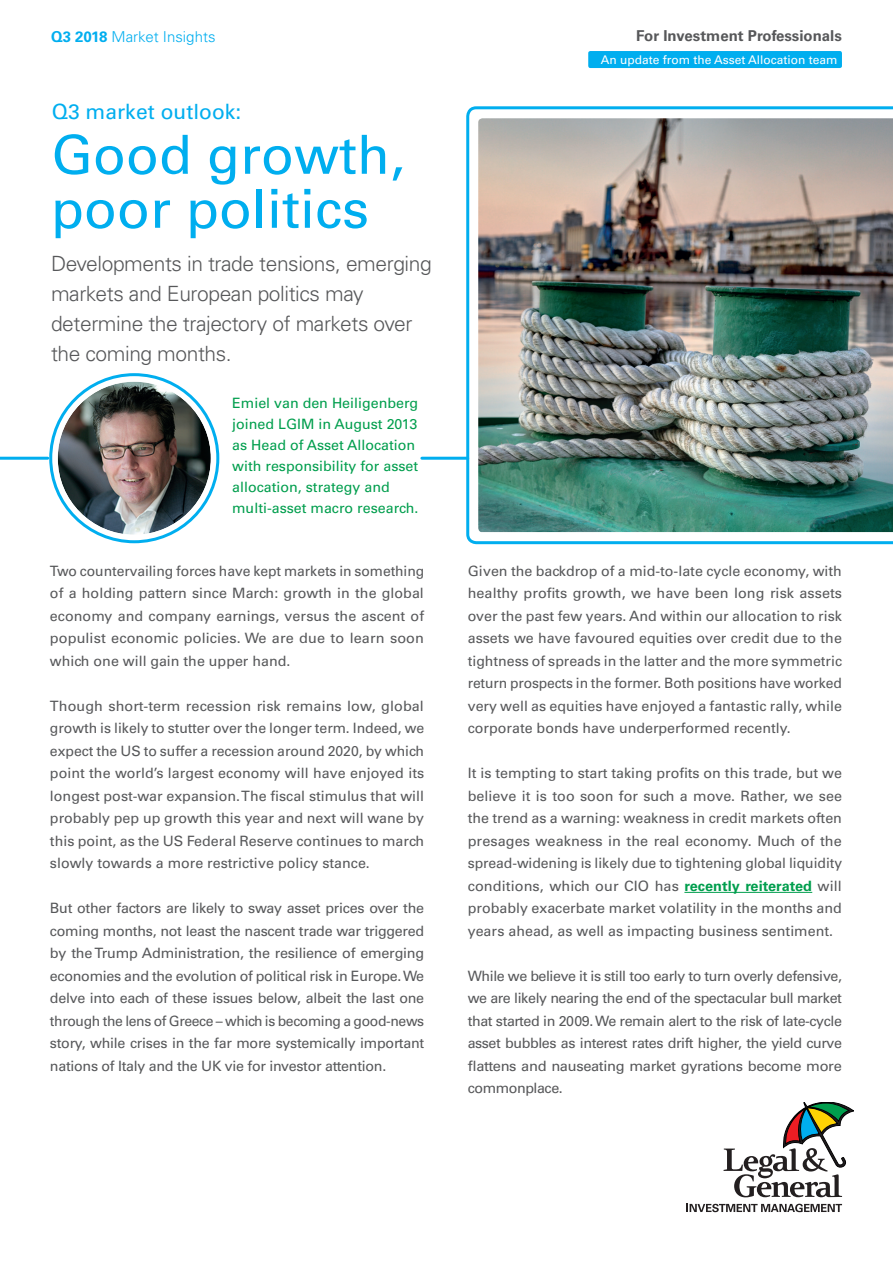
<style>
.page{position:relative;width:893px;height:1263px;background:#fff}
.page>*{position:absolute;margin:0;border:0;box-sizing:border-box;transform-origin:0 0}
.t1{font:54px/54px "Univers LT Std";color:#00aeef}
.t2{font:300 21px/30px "Univers";letter-spacing:-.02em;color:#57585a}
.t3{font:21px "Univers LT Std";color:#00aeef}
.t4{font:700 15px "Univers LT Std";color:#57585a}
.t5{font:300 15px "Univers";color:#00aeef}
.t6{font:14.25px/22.5px "Univers LT Std";color:#57585a;text-align:justify}
.t7{font:14.25px/21px "Univers";color:#009e4d}
.t8{font:12px "Univers LT Std";color:#fff}
.s1{font-family:"Univers LT Std";font-weight:700}
.s2{font-weight:700;color:#009e4d}
</style>
<div class="page">
<svg style="left:723px;top:1102px;width:131px;height:95px"></svg>
<svg style="left:687px;top:1204px;width:155px;height:8px"></svg>
<div style="left:588px;top:51px;width:254px;height:17px;background:#00aeef;border-radius:2px"></div>
<hr style="left:0;top:457px;width:48px;height:3px;background:#00aeef">
<hr style="left:422px;top:457px;width:46px;height:3px;background:#00aeef">
<hr style="left:684px;top:892px;width:128px;height:1px;background:#009e4d">
<img style="left:58px;top:382px;width:153px;height:153px;border-radius:77px">
<div style="left:52px;top:376px;width:165px;height:165px;border:6px solid #fff;border-radius:50%"></div>
<svg style="left:466px;top:106px;width:427px;height:438px"></svg>
<img style="left:478px;top:118px;width:415px;height:414px">
<p class="t5" style="left:51px;top:27px;width:166px"><span class="s1">Q3 2018</span> Market Insights</p>
<p class="t4" style="left:636px;top:27px;width:207px">For Investment Professionals</p>
<p class="t8" style="left:601px;top:52px;width:238px">An update from the Asset Allocation team</p>
<h3 class="t3" style="left:52px;top:99px;width:191px">Q3 market outlook:</h3>
<p class="t1" style="left:51px;top:128px;width:355px">Good growth, poor politics</p>
<h3 class="t2" style="left:51px;top:248px;width:382px">Developments in trade tensions, emerging markets and European politics may determine the trajectory of markets over the coming months.</h3>
<p class="t7" style="left:232px;top:393px;width:188px">Emiel van den Heiligenberg joined LGIM in August 2013 as Head of Asset Allocation with responsibility for asset allocation, strategy and multi-asset macro research.</p>
<p class="t6" style="left:50px;top:560px;width:376px">Two countervailing forces have kept markets in something of a holding pattern since March: growth in the global economy and company earnings, versus the ascent of populist economic policies. We are due to learn soon which one will gain the upper hand.</p>
<p class="t6" style="left:50px;top:695px;width:376px">Though short-term recession risk remains low, global growth is likely to stutter over the longer term. Indeed, we expect the US to suffer a recession around 2020, by which point the world’s largest economy will have enjoyed its longest post-war expansion. The fscal stimulus that will probably pep up growth this year and next will wane by this point, as the US Federal Reserve continues to march slowly towards a more restrictive policy stance.</p>
<p class="t6" style="left:50px;top:897px;width:376px">But other factors are likely to sway asset prices over the coming months, not least the nascent trade war triggered by the Trump Administration, the resilience of emerging economies and the evolution of political risk in Europe. We delve into each of these issues below, albeit the last one through the lens of Greece – which is becoming a good-news story, while crises in the far more systemically important nations of Italy and the UK vie for investor attention.</p>
<p class="t6" style="left:468px;top:560px;width:376px">Given the backdrop of a mid-to-late cycle economy, with healthy profts growth, we have been long risk assets over the past few years. And within our allocation to risk assets we have favoured equities over credit due to the tightness of spreads in the latter and the more symmetric return prospects in the former. Both positions have worked very well as equities have enjoyed a fantastic rally, while corporate bonds have underperformed recently.</p>
<p class="t6" style="left:468px;top:762px;width:376px">It is tempting to start taking profts on this trade, but we believe it is too soon for such a move. Rather, we see the trend as a warning: weakness in credit markets often presages weakness in the real economy. Much of the spread-widening is likely due to tightening global liquidity conditions, which our CIO has <span class="s2">recently reiterated</span> will probably exacerbate market volatility in the months and years ahead, as well as impacting business sentiment.</p>
<p class="t6" style="left:468px;top:965px;width:376px">While we believe it is still too early to turn overly defensive, we are likely nearing the end of the spectacular bull market that started in 2009. We remain alert to the risk of late-cycle asset bubbles as interest rates drift higher, the yield curve fattens and nauseating market gyrations become more commonplace.</p>
</div>
